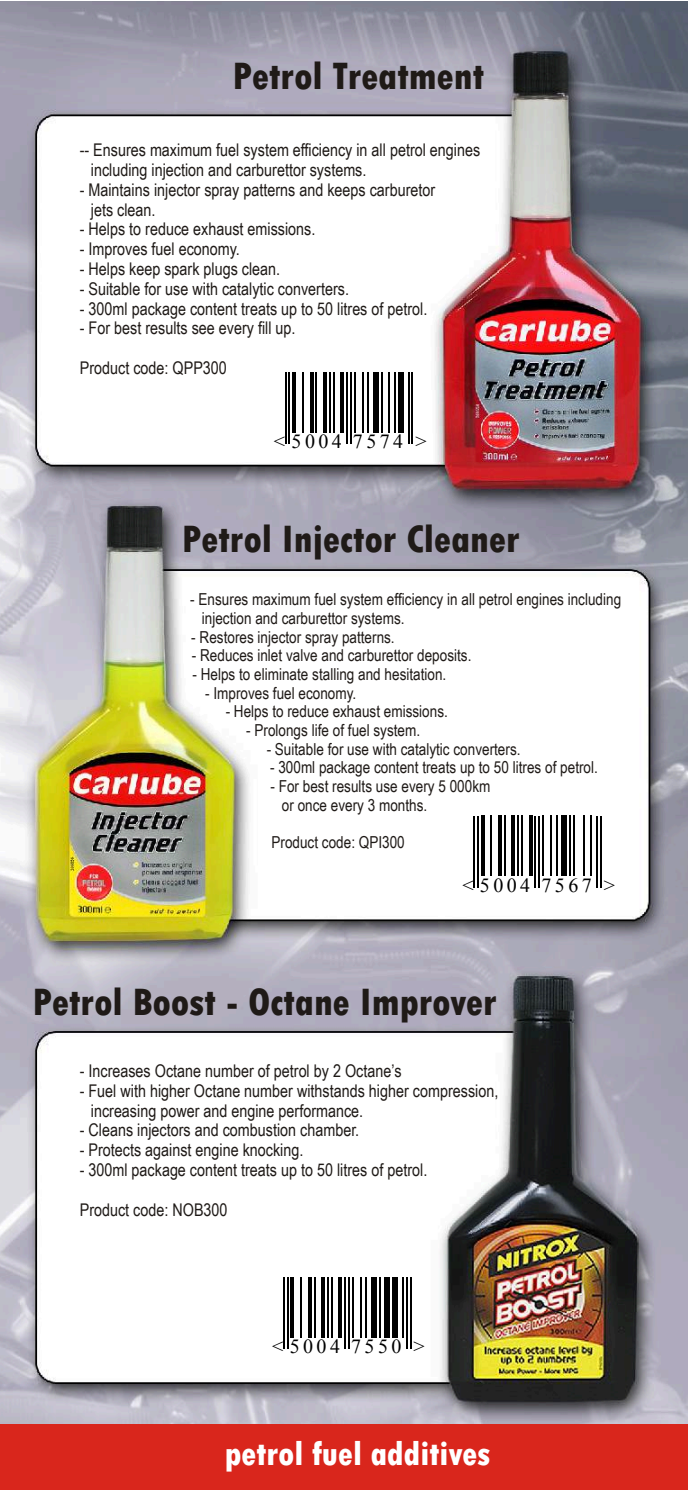
<style>
.page{position:relative;width:688px;height:1490px;background:#fff}
.page>*{position:absolute;margin:0;border:0;box-sizing:border-box;transform-origin:0 0}
.t1{font:800 40px "Tw Cen MT Condensed";color:#1f1a17}
.t2{font:800 35px "Tw Cen MT Condensed";color:#fff}
.t3{font:20px "Times New Roman";letter-spacing:.175em;color:#000}
.t4{font:17.5px/19.8px "Arial Narrow";color:#1f1a17}
.t5{font:16.5px/18.8px "Arial Narrow";color:#1f1a17}
</style>
<div class="page">
<img style="left:0;top:2px;width:688px;height:1422px">
<div style="left:268px;top:370px;width:162px;height:82px;background:#fff"></div>
<hr style="left:285px;top:372px;width:1px;height:72px;background:#000">
<hr style="left:288px;top:372px;width:2px;height:72px;background:#000">
<hr style="left:292px;top:372px;width:4px;height:61px;background:#000">
<hr style="left:302px;top:372px;width:1px;height:61px;background:#000">
<hr style="left:310px;top:372px;width:3px;height:61px;background:#000">
<hr style="left:315px;top:372px;width:2px;height:61px;background:#000">
<hr style="left:323px;top:372px;width:3px;height:61px;background:#000">
<hr style="left:329px;top:372px;width:1px;height:61px;background:#000">
<hr style="left:333px;top:372px;width:1px;height:61px;background:#000">
<hr style="left:340px;top:372px;width:4px;height:61px;background:#000">
<hr style="left:346px;top:372px;width:2px;height:72px;background:#000">
<hr style="left:350px;top:372px;width:1px;height:72px;background:#000">
<hr style="left:354px;top:372px;width:1px;height:61px;background:#000">
<hr style="left:362px;top:372px;width:1px;height:61px;background:#000">
<hr style="left:367px;top:372px;width:2px;height:61px;background:#000">
<div style="left:373px;top:372px;width:5px;height:61px;background:#000"></div>
<hr style="left:381px;top:372px;width:1px;height:61px;background:#000">
<hr style="left:388px;top:372px;width:2px;height:61px;background:#000">
<hr style="left:394px;top:372px;width:2px;height:61px;background:#000">
<div style="left:398px;top:372px;width:5px;height:61px;background:#000"></div>
<hr style="left:408px;top:372px;width:1px;height:72px;background:#000">
<hr style="left:411px;top:372px;width:2px;height:72px;background:#000">
<div style="left:456px;top:814px;width:162px;height:82px;background:#fff"></div>
<hr style="left:473px;top:816px;width:1px;height:72px;background:#000">
<hr style="left:477px;top:816px;width:1px;height:72px;background:#000">
<hr style="left:481px;top:816px;width:3px;height:60px;background:#000">
<hr style="left:490px;top:816px;width:2px;height:60px;background:#000">
<hr style="left:498px;top:816px;width:3px;height:60px;background:#000">
<hr style="left:504px;top:816px;width:1px;height:60px;background:#000">
<hr style="left:511px;top:816px;width:4px;height:60px;background:#000">
<hr style="left:517px;top:816px;width:2px;height:60px;background:#000">
<hr style="left:521px;top:816px;width:1px;height:60px;background:#000">
<hr style="left:529px;top:816px;width:3px;height:60px;background:#000">
<hr style="left:534px;top:816px;width:2px;height:72px;background:#000">
<hr style="left:538px;top:816px;width:2px;height:72px;background:#000">
<hr style="left:542px;top:816px;width:2px;height:60px;background:#000">
<hr style="left:550px;top:816px;width:1px;height:60px;background:#000">
<hr style="left:556px;top:816px;width:1px;height:60px;background:#000">
<div style="left:561px;top:816px;width:6px;height:60px;background:#000"></div>
<hr style="left:569px;top:816px;width:1px;height:60px;background:#000">
<hr style="left:573px;top:816px;width:1px;height:60px;background:#000">
<hr style="left:582px;top:816px;width:2px;height:60px;background:#000">
<hr style="left:590px;top:816px;width:2px;height:60px;background:#000">
<hr style="left:596px;top:816px;width:1px;height:72px;background:#000">
<hr style="left:600px;top:816px;width:1px;height:72px;background:#000">
<div style="left:266px;top:1275px;width:162px;height:82px;background:#fff"></div>
<hr style="left:283px;top:1277px;width:1px;height:72px;background:#000">
<hr style="left:287px;top:1277px;width:1px;height:72px;background:#000">
<hr style="left:291px;top:1277px;width:3px;height:60px;background:#000">
<hr style="left:300px;top:1277px;width:2px;height:60px;background:#000">
<hr style="left:308px;top:1277px;width:3px;height:60px;background:#000">
<hr style="left:314px;top:1277px;width:1px;height:60px;background:#000">
<hr style="left:321px;top:1277px;width:4px;height:60px;background:#000">
<hr style="left:327px;top:1277px;width:1px;height:60px;background:#000">
<hr style="left:331px;top:1277px;width:1px;height:60px;background:#000">
<hr style="left:338px;top:1277px;width:4px;height:60px;background:#000">
<hr style="left:344px;top:1277px;width:2px;height:72px;background:#000">
<hr style="left:348px;top:1277px;width:2px;height:72px;background:#000">
<hr style="left:352px;top:1277px;width:1px;height:60px;background:#000">
<hr style="left:360px;top:1277px;width:1px;height:60px;background:#000">
<hr style="left:365px;top:1277px;width:2px;height:60px;background:#000">
<div style="left:371px;top:1277px;width:5px;height:60px;background:#000"></div>
<hr style="left:379px;top:1277px;width:1px;height:60px;background:#000">
<div style="left:385px;top:1277px;width:5px;height:60px;background:#000"></div>
<div style="left:392px;top:1277px;width:5px;height:60px;background:#000"></div>
<hr style="left:402px;top:1277px;width:1px;height:60px;background:#000">
<hr style="left:406px;top:1277px;width:1px;height:72px;background:#000">
<hr style="left:410px;top:1277px;width:1px;height:72px;background:#000">
<div style="left:0;top:1424px;width:688px;height:66px;background:#d9261c"></div>
<h1 class="t1" style="left:232px;top:62px;width:253px">Petrol Treatment</h1>
<p class="t4" style="left:91px;top:142px;width:391px;text-indent:-11px">-- Ensures maximum fuel system efficiency in all petrol engines including injection and carburettor systems.</p>
<p class="t4" style="left:91px;top:181px;width:346px;text-indent:-11px">- Maintains injector spray patterns and keeps carburetor jets clean.</p>
<p class="t4" style="left:80px;top:221px;width:237px">- Helps to reduce exhaust emissions.</p>
<p class="t4" style="left:80px;top:241px;width:162px">- Improves fuel economy.</p>
<p class="t4" style="left:80px;top:261px;width:202px">- Helps keep spark plugs clean.</p>
<p class="t4" style="left:80px;top:280px;width:271px">- Suitable for use with catalytic converters.</p>
<p class="t4" style="left:80px;top:300px;width:349px">- 300ml package content treats up to 50 litres of petrol.</p>
<p class="t4" style="left:80px;top:320px;width:217px">- For best results see every fill up.</p>
<p class="t4" style="left:80px;top:360px;width:148px">Product code: QPP300</p>
<p class="t3" style="left:274px;top:434px;width:154px">&lt; 5004 7574 &gt;</p>
<h1 class="t1" style="left:182px;top:525px;width:340px">Petrol Injector Cleaner</h1>
<p class="t5" style="left:202px;top:592px;width:421px;text-indent:-12px">- Ensures maximum fuel system efficiency in all petrol engines including injection and carburettor systems.</p>
<p class="t5" style="left:191px;top:629px;width:205px">- Restores injector spray patterns.</p>
<p class="t5" style="left:192px;top:648px;width:281px">- Reduces inlet valve and carburettor deposits.</p>
<p class="t5" style="left:192px;top:666px;width:255px">- Helps to eliminate stalling and hesitation.</p>
<p class="t5" style="left:205px;top:685px;width:152px">- Improves fuel economy.</p>
<p class="t5" style="left:226px;top:704px;width:224px">- Helps to reduce exhaust emissions.</p>
<p class="t5" style="left:246px;top:722px;width:175px">- Prolongs life of fuel system.</p>
<p class="t5" style="left:266px;top:741px;width:255px">- Suitable for use with catalytic converters.</p>
<p class="t5" style="left:270px;top:760px;width:329px">- 300ml package content treats up to 50 litres of petrol.</p>
<p class="t5" style="left:282px;top:779px;width:210px;text-indent:-11px">- For best results use every 5 000km or once every 3 months.</p>
<p class="t5" style="left:271px;top:835px;width:135px">Product code: QPI300</p>
<p class="t3" style="left:462px;top:878px;width:154px">&lt; 5004 7567 &gt;</p>
<h1 class="t1" style="left:32px;top:987px;width:466px">Petrol Boost - Octane Improver</h1>
<p class="t4" style="left:80px;top:1062px;width:323px">- Increases Octane number of petrol by 2 Octane’s</p>
<p class="t4" style="left:91px;top:1082px;width:409px;text-indent:-11px">- Fuel with higher Octane number withstands higher compression, increasing power and engine performance.</p>
<p class="t4" style="left:80px;top:1122px;width:281px">- Cleans injectors and combustion chamber.</p>
<p class="t4" style="left:80px;top:1142px;width:225px">- Protects against engine knocking.</p>
<p class="t4" style="left:80px;top:1162px;width:349px">- 300ml package content treats up to 50 litres of petrol.</p>
<p class="t4" style="left:80px;top:1201px;width:149px">Product code: NOB300</p>
<p class="t3" style="left:272px;top:1339px;width:154px">&lt; 5004 7550 &gt;</p>
<h2 class="t2" style="left:225px;top:1440px;width:267px">petrol fuel additives</h2>
</div>
